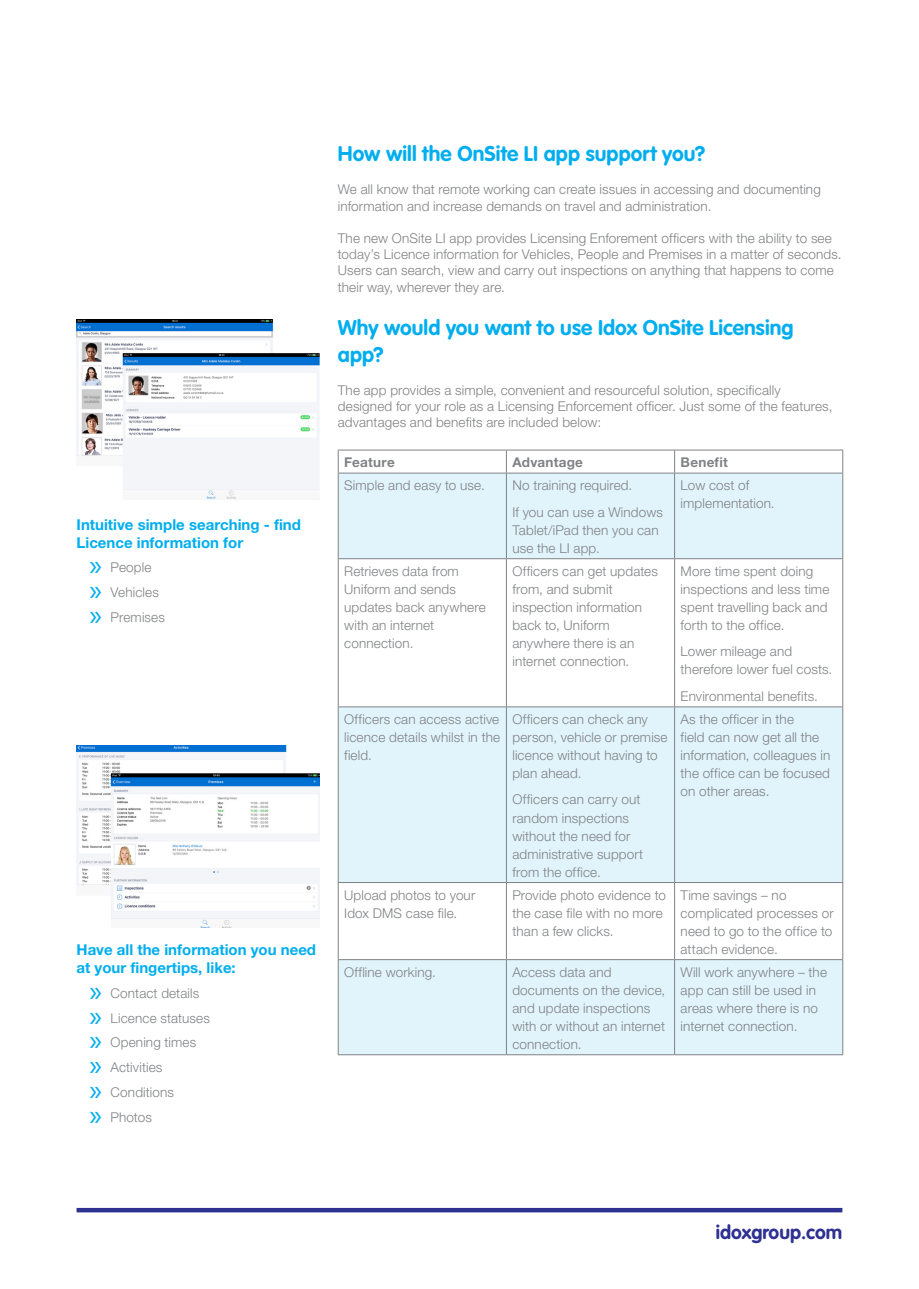
<style>
.page{position:relative;width:919px;height:1289px;background:#fff}
.page>*{position:absolute;margin:0;border:0;box-sizing:border-box;transform-origin:0 0}
.t1{font:30px "Myriad Pro";color:#00aeef}
.Idox_Subtitle{font:700 21px/27px "VAG Rounded LT";letter-spacing:.005em;color:#00aeef}
.t2{font:700 19.35px "VAG Rounded LT";color:#2e3092}
.Idox_body_Heading{font:700 15px/18px "Helvetica Neue";color:#00aeef}
.Idox_body_text{font:300 13.5px/18px "Helvetica Neue";letter-spacing:.01em;color:#808285}
.Idox_body_text-2{font:700 13.5px "Helvetica Neue";letter-spacing:.02em;color:#808285}
</style>
<div class="page">
<div style="left:77px;top:1207px;width:765px;height:5px;background:#2e3092"></div>
<svg style="left:339px;top:473px;width:503px;height:581px;fill:#e1f4fc"></svg>
<hr style="left:338px;top:449px;width:168px;height:1px;background:#808285">
<svg style="left:338px;top:450px;width:1px;height:22px"></svg>
<hr style="left:506px;top:449px;width:168px;height:1px;background:#808285">
<svg style="left:506px;top:450px;width:1px;height:22px"></svg>
<hr style="left:674px;top:449px;width:169px;height:1px;background:#808285">
<svg style="left:674px;top:450px;width:1px;height:22px"></svg>
<svg style="left:842px;top:450px;width:1px;height:22px"></svg>
<hr style="left:338px;top:472px;width:168px;height:1px;background:#808285">
<hr style="left:338px;top:473px;width:1px;height:85px;background:#808285">
<hr style="left:506px;top:472px;width:168px;height:1px;background:#808285">
<hr style="left:506px;top:473px;width:1px;height:85px;background:#808285">
<hr style="left:674px;top:472px;width:169px;height:1px;background:#808285">
<hr style="left:674px;top:473px;width:1px;height:85px;background:#808285">
<hr style="left:842px;top:473px;width:1px;height:85px;background:#808285">
<hr style="left:338px;top:558px;width:168px;height:1px;background:#808285">
<hr style="left:338px;top:559px;width:1px;height:147px;background:#808285">
<hr style="left:506px;top:558px;width:168px;height:1px;background:#808285">
<hr style="left:506px;top:559px;width:1px;height:147px;background:#808285">
<hr style="left:674px;top:558px;width:169px;height:1px;background:#808285">
<hr style="left:674px;top:559px;width:1px;height:147px;background:#808285">
<hr style="left:842px;top:559px;width:1px;height:147px;background:#808285">
<hr style="left:338px;top:706px;width:168px;height:1px;background:#808285">
<hr style="left:338px;top:707px;width:1px;height:175px;background:#808285">
<hr style="left:506px;top:706px;width:168px;height:1px;background:#808285">
<hr style="left:506px;top:707px;width:1px;height:175px;background:#808285">
<hr style="left:674px;top:706px;width:169px;height:1px;background:#808285">
<hr style="left:674px;top:707px;width:1px;height:175px;background:#808285">
<hr style="left:842px;top:707px;width:1px;height:175px;background:#808285">
<hr style="left:338px;top:882px;width:168px;height:1px;background:#808285">
<hr style="left:338px;top:882px;width:1px;height:77px;background:#808285">
<hr style="left:506px;top:882px;width:168px;height:1px;background:#808285">
<hr style="left:506px;top:882px;width:1px;height:77px;background:#808285">
<hr style="left:674px;top:882px;width:169px;height:1px;background:#808285">
<hr style="left:674px;top:882px;width:1px;height:77px;background:#808285">
<hr style="left:842px;top:882px;width:1px;height:77px;background:#808285">
<hr style="left:338px;top:959px;width:168px;height:1px;background:#808285">
<hr style="left:338px;top:960px;width:1px;height:94px;background:#808285">
<hr style="left:506px;top:959px;width:168px;height:1px;background:#808285">
<hr style="left:506px;top:960px;width:1px;height:94px;background:#808285">
<hr style="left:674px;top:959px;width:169px;height:1px;background:#808285">
<hr style="left:674px;top:960px;width:1px;height:94px;background:#808285">
<hr style="left:842px;top:960px;width:1px;height:94px;background:#808285">
<hr style="left:338px;top:1054px;width:168px;height:1px;background:#808285">
<hr style="left:506px;top:1054px;width:168px;height:1px;background:#808285">
<hr style="left:674px;top:1054px;width:169px;height:1px;background:#808285">
<img style="left:77px;top:319px;width:242px;height:181px">
<img style="left:77px;top:745px;width:242px;height:182px">
<p class="Idox_body_Heading" style="left:77px;top:515px;width:226px">Intuitive simple searching - find<br>Licence information for</p>
<p class="t1" style="left:89px;top:546px;width:14px">»</p>
<p class="Idox_body_text" style="left:111px;top:558px;width:42px">People</p>
<p class="t1" style="left:89px;top:571px;width:14px">»</p>
<p class="Idox_body_text" style="left:111px;top:583px;width:50px">Vehicles</p>
<p class="t1" style="left:89px;top:596px;width:14px">»</p>
<p class="Idox_body_text" style="left:111px;top:607px;width:56px">Premises</p>
<p class="Idox_body_Heading" style="left:77px;top:940px;width:241px">Have all the information you need at your fingertips, like:</p>
<p class="t1" style="left:89px;top:972px;width:14px">»</p>
<p class="Idox_body_text" style="left:111px;top:983px;width:90px">Contact details</p>
<p class="t1" style="left:89px;top:997px;width:14px">»</p>
<p class="Idox_body_text" style="left:111px;top:1008px;width:101px">Licence statuses</p>
<p class="t1" style="left:89px;top:1021px;width:14px">»</p>
<p class="Idox_body_text" style="left:111px;top:1033px;width:87px">Opening times</p>
<p class="t1" style="left:89px;top:1046px;width:14px">»</p>
<p class="Idox_body_text" style="left:111px;top:1057px;width:53px">Activities</p>
<p class="t1" style="left:89px;top:1071px;width:14px">»</p>
<p class="Idox_body_text" style="left:111px;top:1082px;width:65px">Conditions</p>
<p class="t1" style="left:89px;top:1095px;width:14px">»</p>
<p class="Idox_body_text" style="left:111px;top:1107px;width:43px">Photos</p>
<p class="Idox_Subtitle" style="left:338px;top:141px;width:369px">How will the OnSite LI app support you?</p>
<p class="Idox_body_text" style="left:338px;top:181px;width:484px;line-height:16.2px">We all know that remote working can create issues in accessing and documenting information and increase demands on travel and administration.</p>
<p class="Idox_body_text" style="left:338px;top:230px;width:505px;line-height:16.2px">The new OnSite LI app provides Licensing Enforement officers with the ability to see today’s Licence information for Vehicles, People and Premises in a matter of seconds.<br>Users can search, view and carry out inspections on anything that happens to come their way, wherever they are.</p>
<p class="Idox_Subtitle" style="left:338px;top:315px;width:457px">Why would you want to use Idox OnSite Licensing app?</p>
<p class="Idox_body_text" style="left:338px;top:382px;width:496px;line-height:16.2px">The app provides a simple, convenient and resourceful solution, specifically designed for your role as a Licensing Enforcement officer. Just some of the features, advantages and benefits are included below:</p>
<p class="Idox_body_text-2" style="left:344px;top:454px;width:52px">Feature</p>
<p class="Idox_body_text-2" style="left:512px;top:454px;width:72px">Advantage</p>
<p class="Idox_body_text-2" style="left:680px;top:454px;width:49px">Benefit</p>
<p class="Idox_body_text" style="left:344px;top:476px;width:142px">Simple and easy to use.</p>
<p class="Idox_body_text" style="left:512px;top:476px;width:121px">No training required.</p>
<p class="Idox_body_text" style="left:512px;top:502px;width:152px">If you can use a Windows<br>Tablet/iPad then you can use the LI app.</p>
<p class="Idox_body_text" style="left:680px;top:476px;width:95px">Low cost of implementation.</p>
<p class="Idox_body_text" style="left:344px;top:561px;width:143px">Retrieves data from<br>Uniform and sends updates back anywhere with an internet connection.</p>
<p class="Idox_body_text" style="left:512px;top:561px;width:147px">Officers can get updates from, and submit inspection information back to, Uniform anywhere there is an internet connection.</p>
<p class="Idox_body_text" style="left:680px;top:561px;width:150px">More time spent doing inspections and less time spent travelling back and forth to the office.</p>
<p class="Idox_body_text" style="left:680px;top:642px;width:153px">Lower mileage and therefore lower fuel costs.</p>
<p class="Idox_body_text" style="left:680px;top:686px;width:139px">Environmental benefits.</p>
<p class="Idox_body_text" style="left:344px;top:709px;width:157px;text-align:justify">Officers can access active licence details whilst in the field.</p>
<p class="Idox_body_text" style="left:512px;top:709px;width:157px">Officers can check any person, vehicle or premise licence without having to plan ahead.</p>
<p class="Idox_body_text" style="left:512px;top:790px;width:132px">Officers can carry out random inspections without the need for administrative support from the office.</p>
<p class="Idox_body_text" style="left:680px;top:709px;width:151px">As the officer in the<br>field can now get all the information, colleagues in the office can be focused on other areas.</p>
<p class="Idox_body_text" style="left:344px;top:885px;width:132px">Upload photos to your<br>Idox DMS case file.</p>
<p class="Idox_body_text" style="left:512px;top:885px;width:155px">Provide photo evidence to the case file with no more than a few clicks.</p>
<p class="Idox_body_text" style="left:680px;top:885px;width:154px">Time savings – no complicated processes or need to go to the office to attach evidence.</p>
<p class="Idox_body_text" style="left:344px;top:962px;width:93px">Offline working.</p>
<p class="Idox_body_text" style="left:512px;top:962px;width:154px">Access data and documents on the device, and update inspections with or without an internet connection.</p>
<p class="Idox_body_text" style="left:680px;top:962px;width:148px">Will work anywhere – the app can still be used in areas where there is no internet connection.</p>
<h3 class="t2" style="left:715px;top:1220px;width:128px">idoxgroup.com</h3>
</div>
